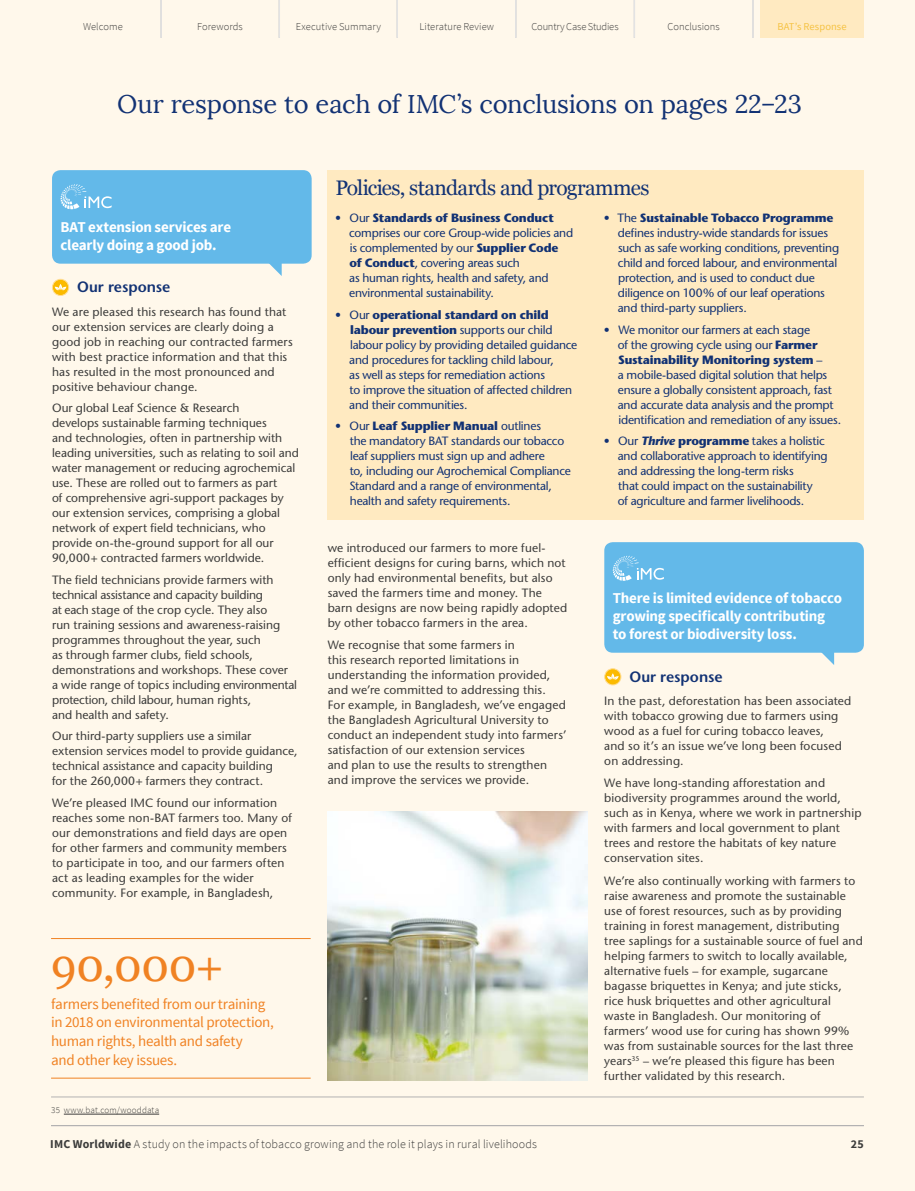
<style>
.page{position:relative;width:915px;height:1191px;background:#fff}
.page>*{position:absolute;margin:0;border:0;box-sizing:border-box;transform-origin:0 0}
.t1{font:45px "Georgia";color:#f08223}
.t2{font:25.5px "Lora";letter-spacing:-.01em;color:#123274}
.t3{font:21px "Georgia";letter-spacing:-.03em;color:#123274}
.t4{font:700 15px/18px "Source Sans Pro";letter-spacing:-.015em;color:#fff}
.t5{font:15px/18.8px "Source Sans Pro";letter-spacing:-.015em;color:#f08223}
.t6{font:600 15px "Stone Sans";color:#123274}
.t7{font:12px/15px "Stone Sans";letter-spacing:.01em;color:#3c3c3b}
.t8{font:12px/15px "Stone Sans";letter-spacing:-.02em;color:#123274}
.t9{font:500 12px/15px "Stone Sans Std";letter-spacing:.01em;color:#3c3c3b}
.t10{font:300 12px "Source Sans Pro";letter-spacing:.01em;color:#3c3c3b}
.t11{font:700 12px "Source Sans Pro";color:#3c3c3b}
.t12{font:300 10.5px "Source Sans Pro";letter-spacing:.005em;color:#3c3c3b}
.t13{font:300 10.5px "Source Sans Pro";letter-spacing:-.015em;color:#3c3c3b}
.t14{font:10.5px "Source Sans Pro";letter-spacing:.005em;color:#f5c242}
.t15{font:300 9px "Source Sans Pro";letter-spacing:.02em;color:#3c3c3b}
.s1{font-weight:700}
.s2{font-weight:700;font-style:italic}
</style>
<div class="page">
<div style="left:0;top:0;width:914px;height:1191px;background:#fff8eb"></div>
<div style="left:604px;top:542px;width:259px;height:110px;background:#63b9e9;border-radius:9px"></div>
<svg style="left:612px;top:556px;width:51px;height:25px"></svg>
<svg style="left:820px;top:652px;width:13px;height:12px"></svg>
<svg style="left:604px;top:668px;width:16px;height:17px"></svg>
<div style="left:604px;top:668px;width:17px;height:17px;border:1px solid #ffdd93;border-radius:50%"></div>
<svg style="left:606px;top:673px;width:12px;height:7px"></svg>
<div style="left:52px;top:170px;width:259px;height:94px;background:#63b9e9;border-radius:9px"></div>
<svg style="left:61px;top:184px;width:51px;height:25px"></svg>
<svg style="left:268px;top:263px;width:13px;height:13px"></svg>
<svg style="left:52px;top:279px;width:17px;height:16px"></svg>
<div style="left:52px;top:279px;width:17px;height:17px;border:1px solid #ffdd93;border-radius:50%"></div>
<svg style="left:55px;top:284px;width:11px;height:6px"></svg>
<div style="left:327px;top:170px;width:536px;height:350px;background:#ffeac1"></div>
<img style="left:327px;top:811px;width:260px;height:269px">
<hr style="left:64px;top:1113px;width:95px;height:1px;background:#3c3c3b">
<hr style="left:51px;top:1096px;width:812px;height:1px;background:#b3b2b2">
<hr style="left:51px;top:938px;width:259px;height:1px;background:#f08223">
<hr style="left:51px;top:1077px;width:259px;height:1px;background:#f08223">
<div style="left:759px;top:0;width:104px;height:38px;background:#ffeac1"></div>
<hr style="left:752px;top:0;width:1px;height:38px;background:#e3e3e3">
<hr style="left:633px;top:0;width:2px;height:38px;background:#e3e3e3">
<hr style="left:515px;top:0;width:1px;height:38px;background:#e3e3e3">
<hr style="left:396px;top:0;width:2px;height:38px;background:#e3e3e3">
<hr style="left:278px;top:0;width:2px;height:38px;background:#e3e3e3">
<hr style="left:160px;top:0;width:2px;height:38px;background:#e3e3e3">
<hr style="left:51px;top:1125px;width:812px;height:1px;background:#b3b2b2">
<p class="t12" style="left:83px;top:20px;width:41px">Welcome</p>
<p class="t12" style="left:197px;top:20px;width:47px">Forewords</p>
<p class="t12" style="left:296px;top:20px;width:86px">Executive Summary</p>
<p class="t12" style="left:419px;top:20px;width:76px">Literature Review</p>
<p class="t13" style="left:531px;top:20px;width:89px">Country Case Studies</p>
<p class="t12" style="left:667px;top:20px;width:54px">Conclusions</p>
<p class="t14" style="left:777px;top:20px;width:71px">BAT’s Response</p>
<h2 class="t2" style="left:117px;top:89px;width:686px">Our response to each of IMC’s conclusions on pages 22–23</h2>
<p class="t4" style="left:61px;top:218px;width:172px">BAT extension services are clearly doing a good job.</p>
<p class="t6" style="left:77px;top:278px;width:95px">Our response</p>
<p class="t7" style="left:52px;top:304px;width:242px">We are pleased this research has found that our extension services are clearly doing a good job in reaching our contracted farmers with best practice information and that this has resulted in the most pronounced and positive behaviour change.</p>
<p class="t7" style="left:52px;top:401px;width:248px">Our global Leaf Science &amp; Research<br>develops sustainable farming techniques<br>and technologies, often in partnership with leading universities, such as relating to soil and water management or reducing agrochemical use. These are rolled out to farmers as part<br>of comprehensive agri-support packages by our extension services, comprising a global network of expert field technicians, who provide on-the-ground support for all our 90,000+ contracted farmers worldwide.</p>
<p class="t7" style="left:52px;top:572px;width:246px">The field technicians provide farmers with technical assistance and capacity building<br>at each stage of the crop cycle. They also<br>run training sessions and awareness-raising programmes throughout the year, such<br>as through farmer clubs, field schools, demonstrations and workshops. These cover a wide range of topics including environmental protection, child labour, human rights,<br>and health and safety.</p>
<p class="t7" style="left:52px;top:728px;width:247px">Our third-party suppliers use a similar extension services model to provide guidance, technical assistance and capacity building<br>for the 260,000+ farmers they contract.</p>
<p class="t7" style="left:52px;top:795px;width:241px">We’re pleased IMC found our information reaches some non-BAT farmers too. Many of our demonstrations and field days are open for other farmers and community members to participate in too, and our farmers often act as leading examples for the wider community. For example, in Bangladesh,</p>
<h1 class="t1" style="left:51px;top:933px;width:174px">90,000+</h1>
<p class="t5" style="left:51px;top:994px;width:224px">farmers benefited from our training in 2018 on environmental protection, human rights, health and safety<br>and other key issues.</p>
<p class="t15" style="left:51px;top:1105px;width:110px">35 www.bat.com/wooddata</p>
<h3 class="t3" style="left:335px;top:172px;width:315px">Policies, standards and programmes</h3>
<p class="t8" style="left:349px;top:211px;width:225px;text-indent:-14px">• Our <span class="s1">Standards of Business Conduct </span>comprises our core Group-wide policies and is complemented by our <span class="s1">Supplier Code of Conduct</span>, covering areas such<br>as human rights, health and safety, and environmental sustainability.</p>
<p class="t8" style="left:349px;top:307px;width:229px;text-indent:-14px">• Our <span class="s1">operational standard on child labour prevention</span> supports our child labour policy by providing detailed guidance and procedures for tackling child labour,<br>as well as steps for remediation actions<br>to improve the situation of affected children and their communities.</p>
<p class="t8" style="left:349px;top:418px;width:223px;text-indent:-14px">• Our <span class="s1">Leaf Supplier Manual</span> outlines<br>the mandatory BAT standards our tobacco leaf suppliers must sign up and adhere<br>to, including our Agrochemical Compliance Standard and a range of environmental, health and safety requirements.</p>
<p class="t8" style="left:617px;top:211px;width:223px;text-indent:-14px">• The <span class="s1">Sustainable Tobacco Programme </span>defines industry-wide standards for issues such as safe working conditions, preventing child and forced labour, and environmental protection, and is used to conduct due diligence on 100% of our leaf operations and third-party suppliers.</p>
<p class="t8" style="left:617px;top:322px;width:225px;text-indent:-14px">• We monitor our farmers at each stage<br>of the growing cycle using our <span class="s1">Farmer Sustainability Monitoring system</span> –<br>a mobile-based digital solution that helps ensure a globally consistent approach, fast and accurate data analysis and the prompt identification and remediation of any issues.</p>
<p class="t8" style="left:617px;top:433px;width:211px;text-indent:-14px">• Our <span class="s2">Thrive</span> <span class="s1">programme</span> takes a holistic and collaborative approach to identifying and addressing the long-term risks<br>that could impact on the sustainability<br>of agriculture and farmer livelihoods.</p>
<p class="t7" style="left:327px;top:540px;width:241px">we introduced our farmers to more fuel&shy;efficient designs for curing barns, which not only had environmental benefits, but also saved the farmers time and money. The barn designs are now being rapidly adopted by other tobacco farmers in the area.</p>
<p class="t7" style="left:327px;top:637px;width:240px">We recognise that some farmers in<br>this research reported limitations in understanding the information provided, and we’re committed to addressing this.<br>For example, in Bangladesh, we’ve engaged the Bangladesh Agricultural University to conduct an independent study into farmers’ satisfaction of our extension services<br>and plan to use the results to strengthen and improve the services we provide.</p>
<p class="t4" style="left:612px;top:589px;width:231px">There is limited evidence of tobacco growing specifically contributing to forest or biodiversity loss.</p>
<p class="t6" style="left:629px;top:667px;width:95px">Our response</p>
<p class="t7" style="left:604px;top:693px;width:248px">In the past, deforestation has been associated with tobacco growing due to farmers using wood as a fuel for curing tobacco leaves,<br>and so it’s an issue we’ve long been focused on addressing.</p>
<p class="t9" style="left:604px;top:775px;width:258px">We have long-standing afforestation and biodiversity programmes around the world, such as in Kenya, where we work in partnership with farmers and local government to plant trees and restore the habitats of key nature conservation sites.</p>
<p class="t9" style="left:604px;top:873px;width:260px">We’re also continually working with farmers to raise awareness and promote the sustainable use of forest resources, such as by providing training in forest management, distributing tree saplings for a sustainable source of fuel and helping farmers to switch to locally available, alternative fuels – for example, sugarcane bagasse briquettes in Kenya; and jute sticks, rice husk briquettes and other agricultural waste in Bangladesh. Our monitoring of farmers’ wood use for curing has shown 99% was from sustainable sources for the last three years<sup>35</sup> – we’re pleased this figure has been further validated by this research.</p>
<p class="t10" style="left:50px;top:1136px;width:488px"><span class="s1">IMC Worldwide</span> A study on the impacts of tobacco growing and the role it plays in rural livelihoods</p>
<p class="t11" style="left:850px;top:1136px;width:15px">25</p>
</div>
